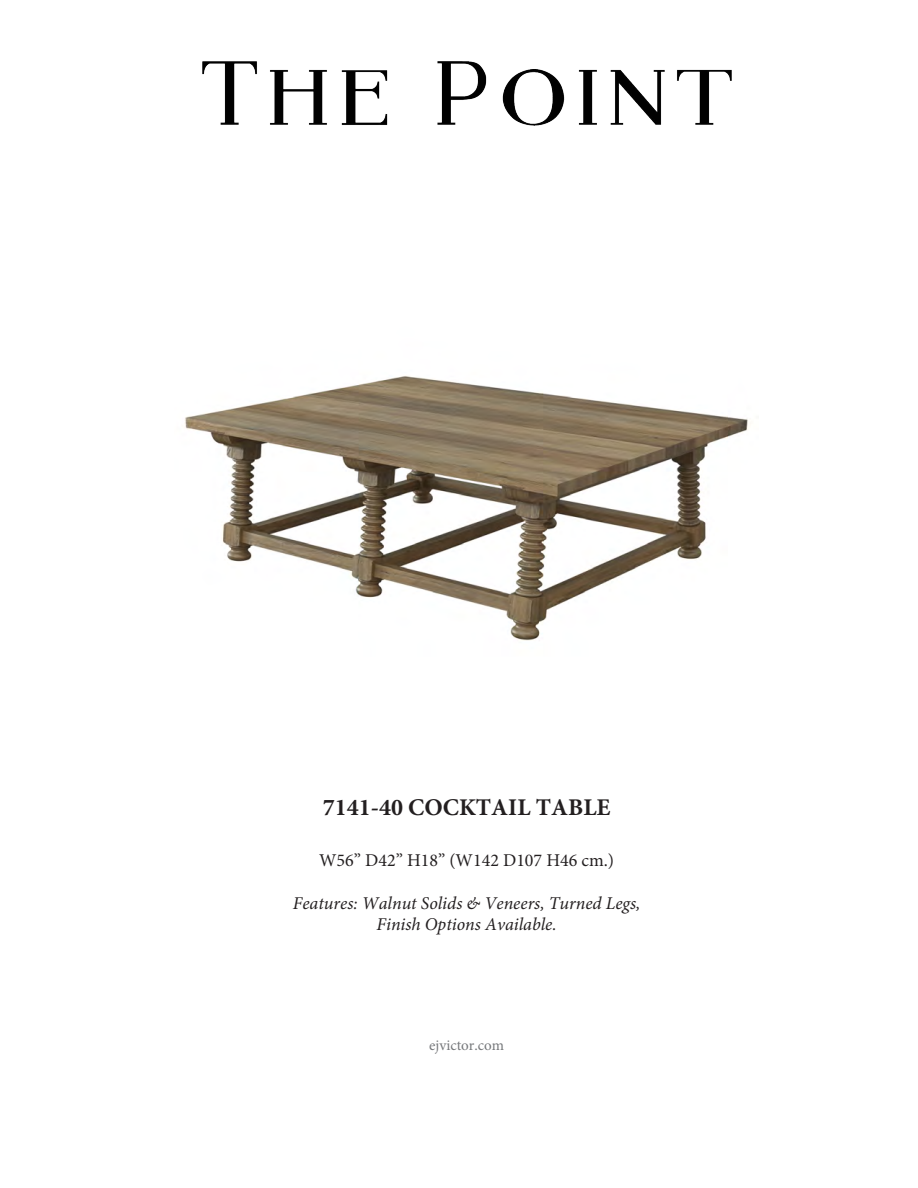
<style>
.page{position:relative;width:918px;height:1188px;background:#fff}
.page>*{position:absolute;margin:0;border:0;box-sizing:border-box;transform-origin:0 0}
.t1{font:700 24px "Minion Pro";color:#231f20}
.t2{font:italic 18px/21.6px "Minion Pro";color:#231f20;text-align:center}
.t3{font:18px "Minion Pro";color:#231f20}
.t4{font:15px "Minion Pro";color:#76787b}
</style>
<div class="page">
<img style="left:202px;top:61px;width:529px;height:65px">
<img style="left:185px;top:376px;width:563px;height:265px">
<p class="t1" style="left:323px;top:790px;width:289px">7141-40 COCKTAIL TABLE</p>
<p class="t3" style="left:319px;top:848px;width:297px">W56” D42” H18” (W142 D107 H46 cm.)</p>
<p class="t2" style="left:293px;top:892px;width:349px">Features: Walnut Solids &amp; Veneers, Turned Legs,<br>Finish Options Available.</p>
<p class="t4" style="left:429px;top:1035px;width:77px">ejvictor.com</p>
</div>
